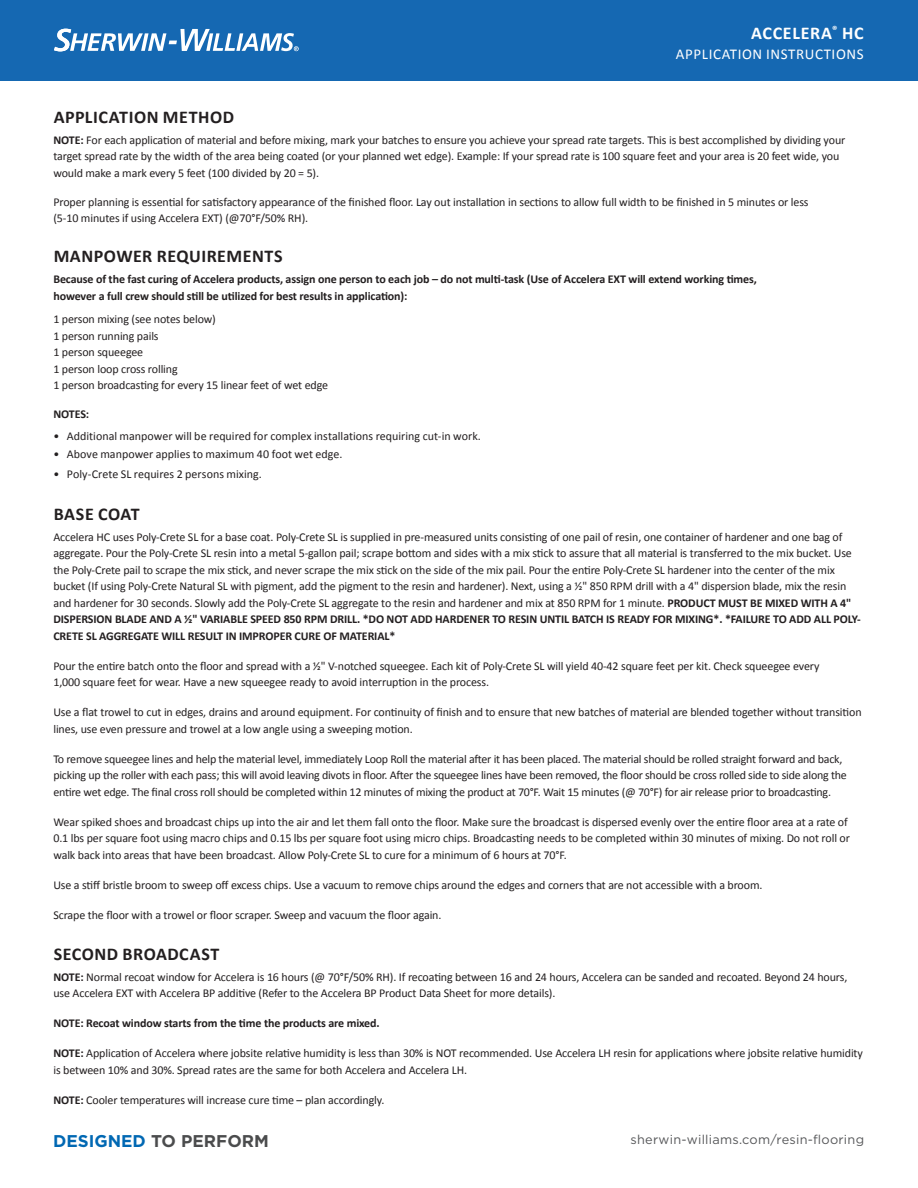
<style>
.page{position:relative;width:918px;height:1188px;background:#fff}
.page>*{position:absolute;margin:0;border:0;box-sizing:border-box;transform-origin:0 0}
.Subhead{font:700 18px "Calibri";letter-spacing:.03em;color:#231f20}
.Product_Name_-_H1{font:700 18px "Calibri";letter-spacing:.04em;color:#fff}
.Designed_To_Perform_Tagline{font:700 16.95px "Gotham";color:#4b4c4d}
.Application_Instructions{font:15px "Calibri";letter-spacing:.04em;color:#fff}
.t1{font:12.75px "Gotham";letter-spacing:.02em;color:#57585a}
.Body_Copy{font:12px/16.5px "Calibri";letter-spacing:-.01em;color:#231f20}
.Body_Copy-2{font:700 12px/16.5px "Calibri";letter-spacing:-.01em;color:#231f20}
.s1{font-weight:700}
.s2{color:#0168b3}
</style>
<div class="page">
<div style="left:0;top:0;width:918px;height:80px;background:#1568b2"></div>
<svg style="left:54px;top:29px;width:245px;height:22px"></svg>
<p class="Product_Name_-_H1" style="left:751px;top:22px;width:114px">ACCELERA<sup>®</sup> HC</p>
<p class="Application_Instructions" style="left:676px;top:44px;width:189px">APPLICATION INSTRUCTIONS</p>
<p class="Subhead" style="left:54px;top:105px;width:182px">APPLICATION METHOD</p>
<p class="Body_Copy" style="left:53px;top:132px;width:793px"><span class="s1">NOTE:</span> For each application of material and before mixing, mark your batches to ensure you achieve your spread rate targets. This is best accomplished by dividing your target spread rate by the width of the area being coated (or your planned wet edge). Example: If your spread rate is 100 square feet and your area is 20 feet wide, you would make a mark every 5 feet (100 divided by 20 = 5).</p>
<p class="Body_Copy" style="left:53px;top:194px;width:757px">Proper planning is essential for satisfactory appearance of the finished floor. Lay out installation in sections to allow full width to be finished in 5 minutes or less (5-10 minutes if using Accelera EXT) (@70°F/50% RH).</p>
<p class="Subhead" style="left:54px;top:245px;width:230px">MANPOWER REQUIREMENTS</p>
<p class="Body_Copy-2" style="left:53px;top:271px;width:705px">Because of the fast curing of Accelera products, assign one person to each job – do not multi-task (Use of Accelera EXT will extend working times, however a full crew should still be utilized for best results in application):</p>
<p class="Body_Copy" style="left:53px;top:311px;width:276px">1 person mixing (see notes below)<br>1 person running pails<br>1 person squeegee<br>1 person loop cross rolling<br>1 person broadcasting for every 15 linear feet of wet edge</p>
<p class="Body_Copy-2" style="left:53px;top:406px;width:37px">NOTES:</p>
<p class="Body_Copy" style="left:53px;top:428px;width:429px">• Additional manpower will be required for complex installations requiring cut-in work.</p>
<p class="Body_Copy" style="left:53px;top:446px;width:291px">• Above manpower applies to maximum 40 foot wet edge.</p>
<p class="Body_Copy" style="left:53px;top:466px;width:210px">• Poly-Crete SL requires 2 persons mixing.</p>
<p class="Subhead" style="left:54px;top:502px;width:88px">BASE COAT</p>
<p class="Body_Copy" style="left:53px;top:529px;width:809px">Accelera HC uses Poly-Crete SL for a base coat. Poly-Crete SL is supplied in pre-measured units consisting of one pail of resin, one container of hardener and one bag of aggregate. Pour the Poly-Crete SL resin into a metal 5-gallon pail; scrape bottom and sides with a mix stick to assure that all material is transferred to the mix bucket. Use the Poly-Crete pail to scrape the mix stick, and never scrape the mix stick on the side of the mix pail. Pour the entire Poly-Crete SL hardener into the center of the mix bucket (If using Poly-Crete Natural SL with pigment, add the pigment to the resin and hardener). Next, using a ½" 850 RPM drill with a 4" dispersion blade, mix the resin and hardener for 30 seconds. Slowly add the Poly-Crete SL aggregate to the resin and hardener and mix at 850 RPM for 1 minute. <span class="s1">PRODUCT MUST BE MIXED WITH A 4" DISPERSION BLADE AND A ½" VARIABLE SPEED 850 RPM DRILL. *DO NOT ADD HARDENER TO RESIN UNTIL BATCH IS READY FOR MIXING*. *FAILURE TO ADD ALL POLY-CRETE SL AGGREGATE WILL RESULT IN IMPROPER CURE OF MATERIAL*</span></p>
<p class="Body_Copy" style="left:53px;top:658px;width:768px">Pour the entire batch onto the floor and spread with a ½" V-notched squeegee. Each kit of Poly-Crete SL will yield 40-42 square feet per kit. Check squeegee every<br>1,000 square feet for wear. Have a new squeegee ready to avoid interruption in the process.</p>
<p class="Body_Copy" style="left:53px;top:704px;width:810px">Use a flat trowel to cut in edges, drains and around equipment. For continuity of finish and to ensure that new batches of material are blended together without transition lines, use even pressure and trowel at a low angle using a sweeping motion.</p>
<p class="Body_Copy" style="left:53px;top:751px;width:795px">To remove squeegee lines and help the material level, immediately Loop Roll the material after it has been placed. The material should be rolled straight forward and back, picking up the roller with each pass; this will avoid leaving divots in floor. After the squeegee lines have been removed, the floor should be cross rolled side to side along the entire wet edge. The final cross roll should be completed within 12 minutes of mixing the product at 70°F. Wait 15 minutes (@ 70°F) for air release prior to broadcasting.</p>
<p class="Body_Copy" style="left:53px;top:814px;width:798px">Wear spiked shoes and broadcast chips up into the air and let them fall onto the floor. Make sure the broadcast is dispersed evenly over the entire floor area at a rate of<br>0.1 lbs per square foot using macro chips and 0.15 lbs per square foot using micro chips. Broadcasting needs to be completed within 30 minutes of mixing. Do not roll or walk back into areas that have been broadcast. Allow Poly-Crete SL to cure for a minimum of 6 hours at 70°F.</p>
<p class="Body_Copy" style="left:53px;top:877px;width:711px">Use a stiff bristle broom to sweep off excess chips. Use a vacuum to remove chips around the edges and corners that are not accessible with a broom.</p>
<p class="Body_Copy" style="left:53px;top:907px;width:390px">Scrape the floor with a trowel or floor scraper. Sweep and vacuum the floor again.</p>
<p class="Subhead" style="left:54px;top:942px;width:167px">SECOND BROADCAST</p>
<p class="Body_Copy" style="left:53px;top:969px;width:796px"><span class="s1">NOTE:</span> Normal recoat window for Accelera is 16 hours (@ 70°F/50% RH). If recoating between 16 and 24 hours, Accelera can be sanded and recoated. Beyond 24 hours, use Accelera EXT with Accelera BP additive (Refer to the Accelera BP Product Data Sheet for more details).</p>
<p class="Body_Copy-2" style="left:53px;top:1015px;width:328px">NOTE: Recoat window starts from the time the products are mixed.</p>
<p class="Body_Copy" style="left:53px;top:1045px;width:811px"><span class="s1">NOTE:</span> Application of Accelera where jobsite relative humidity is less than 30% is NOT recommended. Use Accelera LH resin for applications where jobsite relative humidity is between 10% and 30%. Spread rates are the same for both Accelera and Accelera LH.</p>
<p class="Body_Copy" style="left:53px;top:1092px;width:333px"><span class="s1">NOTE:</span> Cooler temperatures will increase cure time – plan accordingly.</p>
<p class="Designed_To_Perform_Tagline" style="left:53px;top:1129px;width:217px"><span class="s2">DESIGNED</span> TO PERFORM</p>
<p class="t1" style="left:631px;top:1132px;width:235px">sherwin-williams.com/resin-flooring</p>
</div>
